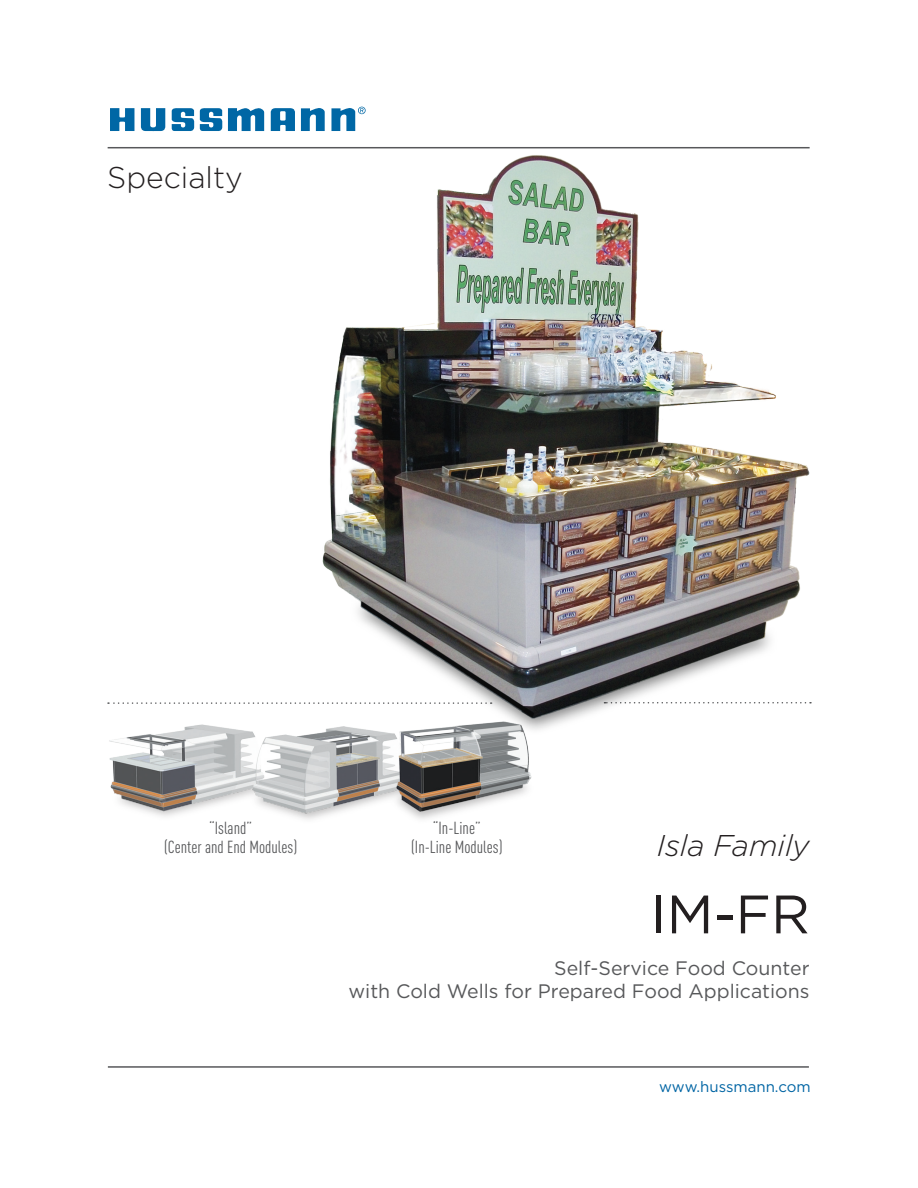
<style>
.page{position:relative;width:918px;height:1188px;background:#fff}
.page>*{position:absolute;margin:0;border:0;box-sizing:border-box;transform-origin:0 0}
.MAIN_HEADLINE_36_12P{font:54px "Gotham";color:#231f20}
.t1{font:italic 300 30px "Gotham";color:#231f20}
.t2{font:300 30px "Gotham";color:#231f20}
.BACK_HEAD_13_15PT{font:19.5px/22.5px "Gotham";color:#57585a;text-align:right}
.ADDRESS_COPY_7_9PT{font:condensed 17.25px/19px "DINOT";color:#57585a;text-align:center}
.WEBSITE_ADDRESS_10_1{font:15px "Gotham";color:#0065a4}
</style>
<div class="page">
<img style="left:260px;top:148px;width:550px;height:578px">
<svg style="left:301px;top:108px;width:24px;height:23px"></svg>
<svg style="left:228px;top:108px;width:36px;height:23px"></svg>
<svg style="left:200px;top:108px;width:22px;height:23px"></svg>
<svg style="left:141px;top:108px;width:53px;height:23px"></svg>
<svg style="left:110px;top:108px;width:24px;height:23px"></svg>
<svg style="left:331px;top:107px;width:35px;height:24px"></svg>
<svg style="left:270px;top:108px;width:25px;height:23px"></svg>
<hr style="left:108px;top:147px;width:702px;height:1px;background:#57585a">
<hr style="left:108px;top:1066px;width:701px;height:2px;background:#57585a">
<img style="left:109px;top:709px;width:442px;height:111px">
<svg style="left:108px;top:702px;width:384px;height:2px"></svg>
<p class="t2" style="left:107px;top:159px;width:137px">Specialty</p>
<p class="ADDRESS_COPY_7_9PT" style="left:164px;top:818px;width:135px">“Island”<br>(Center and End Modules)</p>
<p class="ADDRESS_COPY_7_9PT" style="left:411px;top:818px;width:93px">“In-Line” (In-Line Modules)</p>
<p class="t1" style="left:657px;top:827px;width:154px">Isla Family</p>
<p class="MAIN_HEADLINE_36_12P" style="left:651px;top:880px;width:161px">IM-FR</p>
<p class="BACK_HEAD_13_15PT" style="left:348px;top:957px;width:463px">Self-Service Food Counter<br>with Cold Wells for Prepared Food Applications</p>
<p class="WEBSITE_ADDRESS_10_1" style="left:659px;top:1077px;width:153px">www.hussmann.com</p>
</div>
